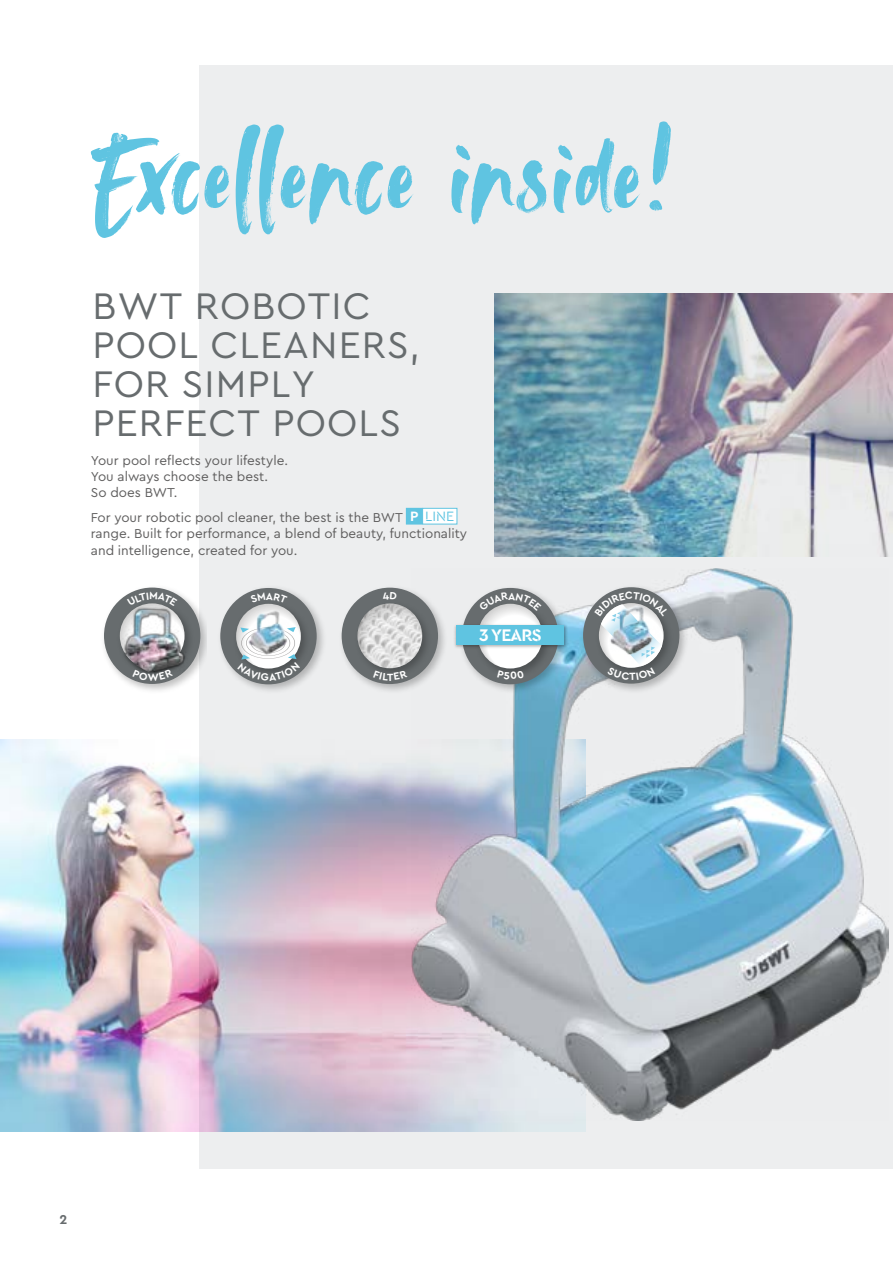
<style>
.page{position:relative;width:893px;height:1263px;background:#fff}
.page>*{position:absolute;margin:0;border:0;box-sizing:border-box;transform-origin:0 0}
.t1{font:123.75px "Avallon";letter-spacing:.01em;color:#5fc4e1}
.t2{font:38.7px/38.7px "Cera PRO";letter-spacing:.03em;color:#676c6e}
.t3{font:700 17.55px "Cera Stencil PRO";letter-spacing:-.05em;color:#fff}
.t4{font:13.5px/16.2px "Cera PRO";color:#5f5e5e}
.t5{font:700 13.5px "Cera PRO";color:#676c6e}
.s1{font-weight:700;font-size:14.25px;color:#fff}
.s2{font-family:"Cera Stencil PRO";font-size:14.25px;color:#5fc4e1}
</style>
<div class="page">
<div style="left:199px;top:65px;width:694px;height:1103px;background:#edeeef"></div>
<img style="left:0;top:740px;width:586px;height:392px">
<img style="left:495px;top:293px;width:398px;height:264px">
<div style="left:423px;top:508px;width:34px;height:16px;background:#fff"></div>
<div style="left:422px;top:508px;width:35px;height:16px;border:1px solid #5fc4e1"></div>
<div style="left:406px;top:508px;width:16px;height:16px;background:#5fc4e1"></div>
<img style="left:412px;top:568px;width:476px;height:553px">
<img style="left:104px;top:587px;width:102px;height:104px">
<div style="left:104px;top:588px;width:96px;height:96px;background:#676c6e;border-radius:50%"></div>
<img style="left:114px;top:597px;width:83px;height:84px">
<img style="left:118px;top:594px;width:74px;height:88px">
<img style="left:122px;top:597px;width:74px;height:91px">
<img style="left:341px;top:581px;width:107px;height:112px">
<div style="left:342px;top:588px;width:96px;height:96px;background:#676c6e;border-radius:50%"></div>
<img style="left:351px;top:597px;width:84px;height:84px">
<img style="left:357px;top:604px;width:65px;height:64px">
<img style="left:456px;top:581px;width:112px;height:112px">
<div style="left:462px;top:588px;width:96px;height:96px;background:#676c6e;border-radius:50%"></div>
<img style="left:471px;top:597px;width:84px;height:84px">
<svg style="left:478px;top:604px;width:65px;height:64px"></svg>
<img style="left:453px;top:623px;width:115px;height:26px">
<div style="left:456px;top:626px;width:108px;height:19px;background:#5fc4e1"></div>
<img style="left:240px;top:587px;width:84px;height:104px">
<div style="left:220px;top:588px;width:97px;height:96px;background:#676c6e;border-radius:50%"></div>
<img style="left:233px;top:597px;width:81px;height:84px">
<img style="left:220px;top:598px;width:98px;height:74px">
<img style="left:577px;top:581px;width:112px;height:112px">
<svg style="left:583px;top:587px;width:96px;height:97px"></svg>
<img style="left:578px;top:592px;width:109px;height:81px">
<svg style="left:127px;top:592px;width:51px;height:14px"></svg>
<svg style="left:133px;top:669px;width:40px;height:12px"></svg>
<svg style="left:383px;top:597px;width:14px;height:3px"></svg>
<svg style="left:373px;top:670px;width:35px;height:11px"></svg>
<svg style="left:497px;top:670px;width:27px;height:9px"></svg>
<svg style="left:479px;top:592px;width:63px;height:19px"></svg>
<svg style="left:250px;top:597px;width:37px;height:6px"></svg>
<svg style="left:237px;top:626px;width:63px;height:55px"></svg>
<svg style="left:594px;top:591px;width:75px;height:89px;background:#9fa9ad"></svg>
<h1 class="t1" style="left:92px;top:95px;width:584px">Excellence inside!</h1>
<h2 class="t2" style="left:92px;top:285px;width:329px">BWT ROBOTIC<br>POOL CLEANERS,<br>FOR SIMPLY<br>PERFECT POOLS</h2>
<p class="t4" style="left:91px;top:451px;width:199px">Your pool reflects your lifestyle.<br>You always choose the best.<br>So does BWT.</p>
<p class="t4" style="left:91px;top:509px;width:378px">For your robotic pool cleaner, the best is the BWT <span class="s1">P</span> <span class="s2">LINE </span>range. Built for performance, a blend of beauty, functionality and intelligence, created for you.</p>
<p class="t3" style="left:479px;top:623px;width:64px">3 YEARS</p>
<p class="t5" style="left:60px;top:1210px;width:9px">2</p>
</div>
